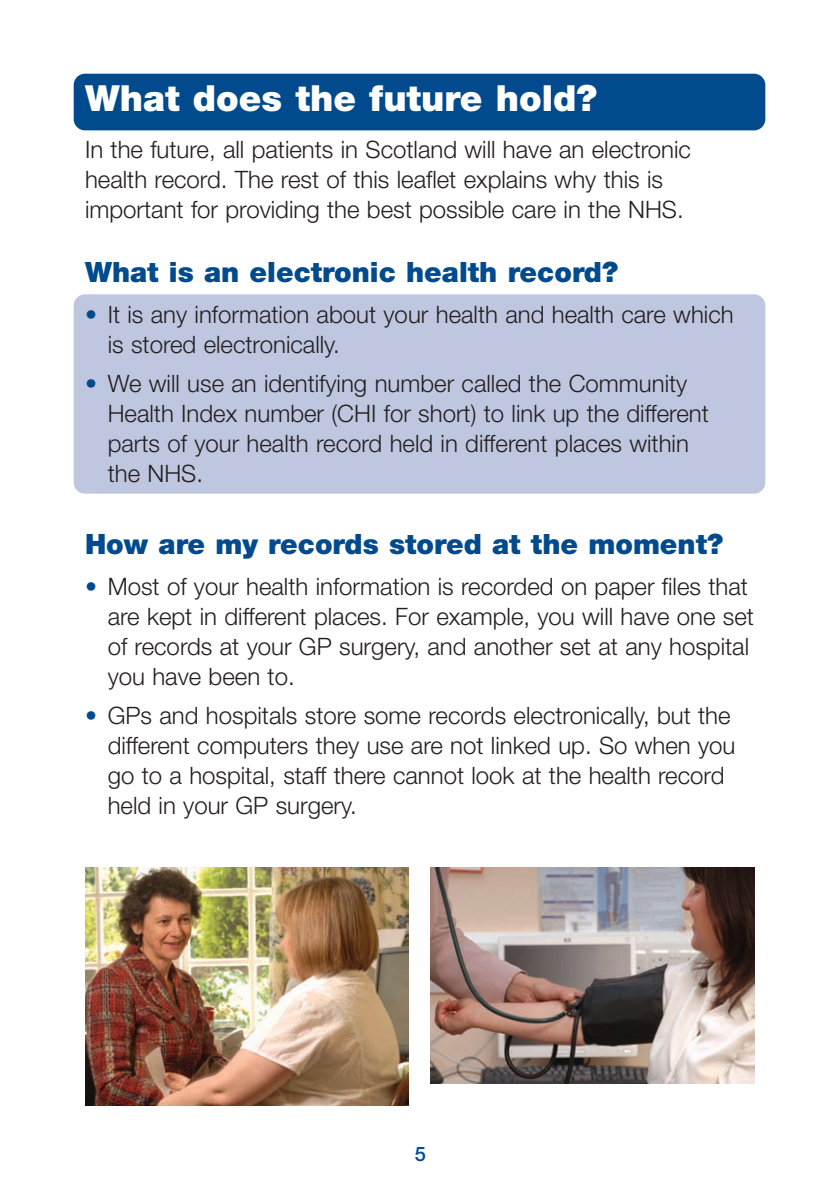
<style>
.page{position:relative;width:838px;height:1190px;background:#fff}
.page>*{position:absolute;margin:0;border:0;box-sizing:border-box;transform-origin:0 0}
.t1{font:900 36px "Helvetica Neue";color:#fff}
.t2{font:900 28px "Helvetica Neue";color:#004a8d}
.t3{font:300 24px/30px "Helvetica Neue";color:#231f20}
.t4{font:500 20px "Helvetica Neue";color:#004a8d}
.s1{color:#004a8d}
</style>
<div class="page">
<img style="left:73px;top:73px;width:693px;height:1033px">
<h1 class="t1" style="left:85px;top:85px;width:514px">What does the future hold?</h1>
<p class="t3" style="left:85px;top:136px;width:608px">In the future, all patients in Scotland will have an electronic health record. The rest of this leaflet explains why this is important for providing the best possible care in the NHS.</p>
<p class="t2" style="left:85px;top:262px;width:535px">What is an electronic health record?</p>
<p class="t3" style="left:108px;top:302px;width:627px;text-indent:-23px"><span class="s1">•</span> It is any information about your health and health care which is stored electronically.</p>
<p class="t3" style="left:108px;top:370px;width:603px;text-indent:-23px"><span class="s1">•</span> We will use an identifying number called the Community Health Index number (CHI for short) to link up the different parts of your health record held in different places within the NHS.</p>
<p class="t2" style="left:85px;top:534px;width:640px">How are my records stored at the moment?</p>
<p class="t3" style="left:108px;top:574px;width:648px;text-indent:-23px"><span class="s1">•</span> Most of your health information is recorded on paper files that are kept in different places. For example, you will have one set of records at your GP surgery, and another set at any hospital you have been to.</p>
<p class="t3" style="left:108px;top:703px;width:629px;text-indent:-23px"><span class="s1">•</span> GPs and hospitals store some records electronically, but the different computers they use are not linked up. So when you go to a hospital, staff there cannot look at the health record held in your GP surgery.</p>
<p class="t4" style="left:415px;top:1147px;width:13px">5</p>
</div>
